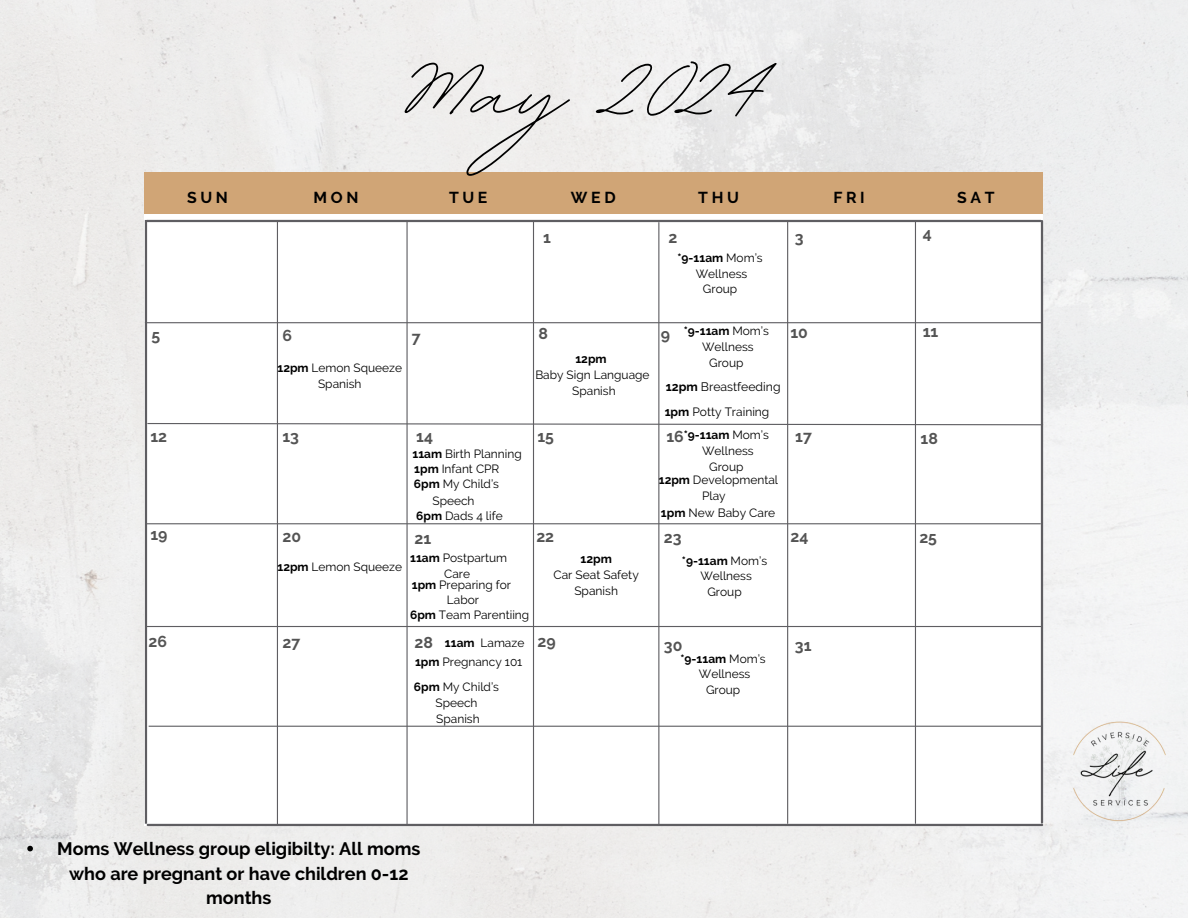
<style>
.page{position:relative;width:1188px;height:918px;background:#fff}
.page>*{position:absolute;margin:0;border:0;box-sizing:border-box;transform-origin:0 0}
.t1{font:154.65px "BD Script";color:#000}
.t2{font:700 18px/24.8px "Raleway";color:#000;text-align:center}
.t3{font:700 15.75px "Raleway";color:#545454}
.t4{font:700 15.75px "Raleway";letter-spacing:.235em;color:#000}
.t5{font:12.3px "Raleway";color:#000}
.t6{font:12px "Raleway";color:#000}
.t7{font:700 12px "Raleway";color:#000}
.t8{font:11.85px/16.4px "Raleway";color:#000;text-align:center}
.t9{font:700 11.85px "Raleway";color:#000}
.s1{font-weight:400}
.s2{font-weight:700}
</style>
<div class="page">
<img style="left:0;top:0;width:1188px;height:918px">
<div style="left:145px;top:172px;width:898px;height:48px;background:#d0a576"></div>
<div style="left:145px;top:215px;width:898px;height:611px;background:#fff"></div>
<hr style="left:147px;top:220px;width:894px;height:2px;background:#5f5e62">
<hr style="left:148px;top:824px;width:894px;height:2px;background:#5f5e62">
<hr style="left:145px;top:220px;width:2px;height:604px;background:#5f5e62">
<hr style="left:1041px;top:221px;width:2px;height:602px;background:#5f5e62">
<hr style="left:146px;top:626px;width:895px;height:1px;background:#5f5e62">
<hr style="left:149px;top:726px;width:893px;height:1px;background:#5f5e62">
<hr style="left:146px;top:523px;width:895px;height:1px;background:#5f5e62">
<svg style="left:147px;top:422px;width:897px;height:4px"></svg>
<hr style="left:145px;top:322px;width:897px;height:1px;background:#5f5e62">
<hr style="left:277px;top:222px;width:1px;height:602px;background:#5f5e62">
<hr style="left:406px;top:221px;width:2px;height:603px;background:#5f5e62">
<hr style="left:533px;top:222px;width:1px;height:601px;background:#5f5e62">
<hr style="left:658px;top:223px;width:1px;height:601px;background:#5f5e62">
<hr style="left:787px;top:222px;width:1px;height:601px;background:#5f5e62">
<hr style="left:915px;top:222px;width:1px;height:601px;background:#5f5e62">
<img style="left:1012px;top:665px;width:176px;height:214px">
<svg style="left:27px;top:846px;width:6px;height:5px"></svg>
<p class="t1" style="left:388px;top:-9px;width:368px">May 2024</p>
<p class="t4" style="left:187px;top:188px;width:42px">SUN</p>
<p class="t4" style="left:314px;top:188px;width:47px">MON</p>
<p class="t4" style="left:449px;top:188px;width:40px">TUE</p>
<p class="t4" style="left:571px;top:188px;width:46px">WED</p>
<p class="t4" style="left:698px;top:188px;width:42px">THU</p>
<p class="t4" style="left:833px;top:188px;width:33px">FRI</p>
<p class="t4" style="left:957px;top:188px;width:39px">SAT</p>
<h1 class="t3" style="left:543px;top:228px;width:9px">1</h1>
<h3 class="t3" style="left:668px;top:228px;width:10px">2</h3>
<p class="t9" style="left:677px;top:251px;width:87px">*9-11am <span class="s1">Mom’s</span></p>
<p class="t8" style="left:696px;top:265px;width:53px">Wellness</p>
<p class="t8" style="left:703px;top:281px;width:36px">Group</p>
<p class="t3" style="left:795px;top:228px;width:10px">3</p>
<p class="t3" style="left:152px;top:327px;width:10px">5</p>
<p class="t3" style="left:283px;top:327px;width:11px">6</p>
<p class="t3" style="left:412px;top:328px;width:10px">7</p>
<p class="t8" style="left:277px;top:359px;width:126px"><span class="s2">12pm</span> Lemon Squeeze</p>
<p class="t8" style="left:318px;top:375px;width:45px">Spanish</p>
<p class="t3" style="left:150px;top:427px;width:18px">12</p>
<p class="t3" style="left:283px;top:427px;width:18px">13</p>
<p class="t3" style="left:416px;top:427px;width:18px">14</p>
<p class="t8" style="left:412px;top:446px;width:111px"><span class="s2">11am</span> Birth Planning</p>
<p class="t8" style="left:414px;top:460px;width:87px"><span class="s2">1pm</span> Infant CPR</p>
<p class="t8" style="left:414px;top:476px;width:87px"><span class="s2">6pm</span> My Child’s</p>
<p class="t8" style="left:432px;top:492px;width:44px">Speech</p>
<p class="t8" style="left:416px;top:508px;width:88px"><span class="s2">6pm</span> Dads 4 life</p>
<p class="t3" style="left:150px;top:526px;width:19px">19</p>
<p class="t3" style="left:283px;top:527px;width:20px">20</p>
<p class="t3" style="left:414px;top:529px;width:18px">21</p>
<p class="t8" style="left:410px;top:549px;width:98px"><span class="s2">11am</span> Postpartum</p>
<p class="t8" style="left:444px;top:565px;width:27px">Care</p>
<p class="t8" style="left:412px;top:576px;width:101px"><span class="s2">1pm</span> Preparing for</p>
<p class="t8" style="left:447px;top:592px;width:34px">Labor</p>
<p class="t9" style="left:445px;top:636px;width:31px">11am</p>
<p class="t8" style="left:481px;top:634px;width:45px">Lamaze</p>
<p class="t8" style="left:415px;top:654px;width:109px"><span class="s2">1pm</span> Pregnancy 101</p>
<p class="t8" style="left:277px;top:558px;width:126px"><span class="s2">12pm</span> Lemon Squeeze</p>
<p class="t8" style="left:410px;top:606px;width:121px"><span class="s2">6pm</span> Team Parentiing</p>
<p class="t3" style="left:149px;top:632px;width:20px">26</p>
<p class="t3" style="left:283px;top:633px;width:19px">27</p>
<p class="t3" style="left:414px;top:633px;width:20px">28</p>
<p class="t8" style="left:414px;top:678px;width:87px"><span class="s2">6pm</span> My Child’s<br>Speech<br>Spanish</p>
<h3 class="t3" style="left:539px;top:324px;width:11px">8</h3>
<p class="t9" style="left:575px;top:352px;width:33px">12pm</p>
<p class="t8" style="left:535px;top:366px;width:116px">Baby Sign Language</p>
<p class="t8" style="left:572px;top:382px;width:45px">Spanish</p>
<h3 class="t3" style="left:661px;top:326px;width:11px">9</h3>
<p class="t9" style="left:684px;top:324px;width:87px">*9-11am <span class="s1">Mom’s</span></p>
<p class="t8" style="left:702px;top:339px;width:53px">Wellness</p>
<p class="t8" style="left:709px;top:355px;width:36px">Group</p>
<p class="t5" style="left:666px;top:379px;width:116px"><span class="s2">12pm</span> Breastfeeding</p>
<p class="t3" style="left:790px;top:323px;width:19px">10</p>
<p class="t6" style="left:665px;top:404px;width:106px"><span class="s2">1pm</span> Potty Training</p>
<h3 class="t3" style="left:537px;top:427px;width:18px">15</h3>
<h3 class="t3" style="left:666px;top:427px;width:19px">16</h3>
<p class="t9" style="left:684px;top:428px;width:87px">*9-11am <span class="s1">Mom’s</span></p>
<p class="t8" style="left:702px;top:443px;width:53px">Wellness</p>
<p class="t8" style="left:709px;top:459px;width:36px">Group</p>
<p class="t8" style="left:659px;top:471px;width:121px"><span class="s2">12pm</span> Developmental</p>
<p class="t8" style="left:702px;top:487px;width:25px">Play</p>
<p class="t6" style="left:661px;top:505px;width:116px"><span class="s2">1pm</span> New Baby Care</p>
<p class="t3" style="left:795px;top:427px;width:18px">17</p>
<h3 class="t3" style="left:536px;top:527px;width:19px">22</h3>
<h3 class="t3" style="left:664px;top:528px;width:19px">23</h3>
<p class="t3" style="left:790px;top:527px;width:19px">24</p>
<p class="t9" style="left:682px;top:553px;width:87px">*9-11am <span class="s1">Mom’s</span></p>
<p class="t8" style="left:700px;top:568px;width:53px">Wellness</p>
<p class="t8" style="left:707px;top:584px;width:36px">Group</p>
<p class="t7" style="left:580px;top:552px;width:33px">12pm</p>
<p class="t6" style="left:554px;top:568px;width:87px">Car Seat Safety</p>
<p class="t6" style="left:574px;top:584px;width:45px">Spanish</p>
<p class="t3" style="left:537px;top:632px;width:20px">29</p>
<p class="t3" style="left:664px;top:637px;width:20px">30</p>
<p class="t3" style="left:795px;top:637px;width:18px">31</p>
<p class="t9" style="left:680px;top:651px;width:87px">*9-11am <span class="s1">Mom’s</span></p>
<p class="t8" style="left:699px;top:666px;width:53px">Wellness</p>
<p class="t8" style="left:706px;top:682px;width:36px">Group</p>
<p class="t2" style="left:57px;top:836px;width:365px">Moms Wellness group eligibilty: All moms who are pregnant or have children 0-12 months</p>
<p class="t3" style="left:923px;top:225px;width:11px">4</p>
<p class="t3" style="left:923px;top:322px;width:17px">11</p>
<p class="t3" style="left:921px;top:429px;width:19px">18</p>
<p class="t3" style="left:919px;top:528px;width:19px">25</p>
</div>
